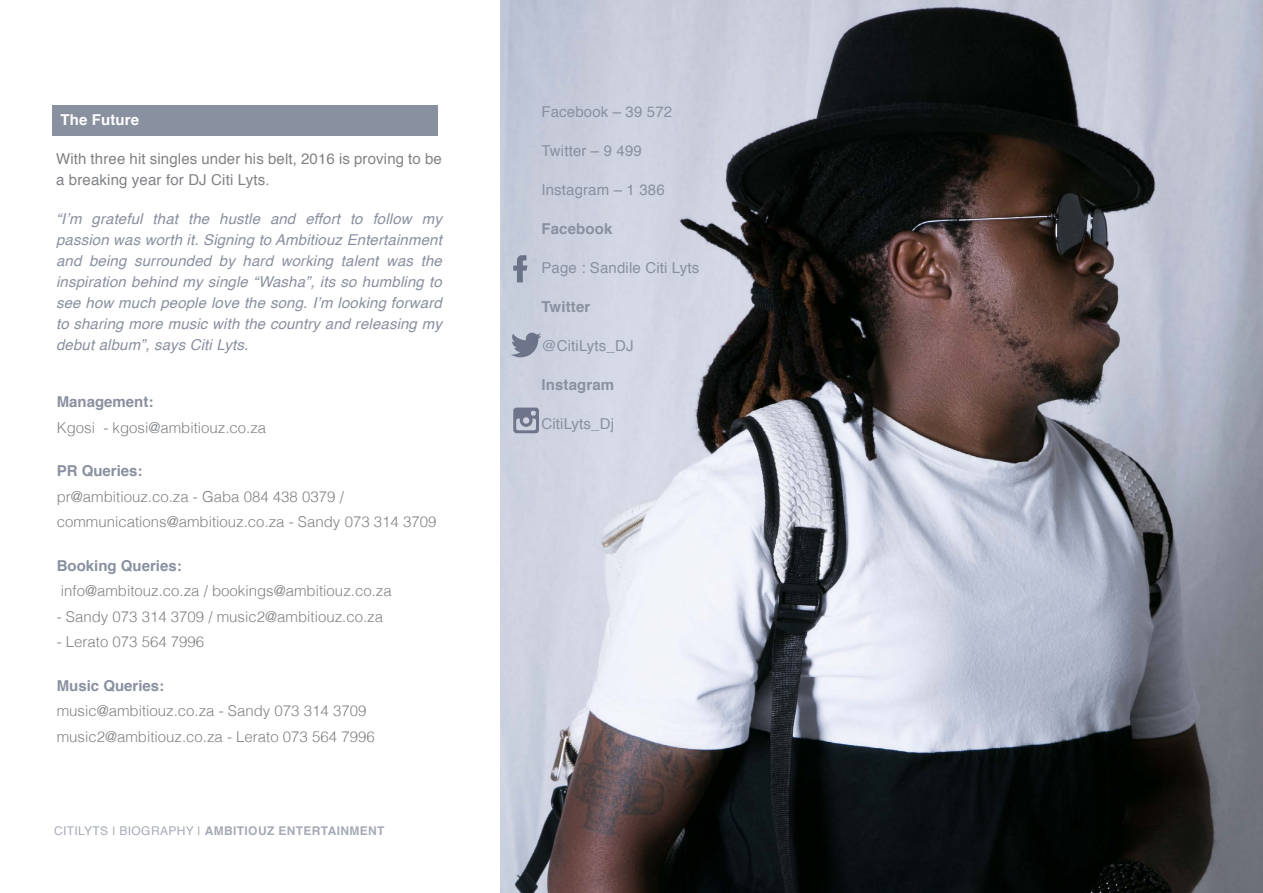
<style>
.page{position:relative;width:1263px;height:893px;background:#fff}
.page>*{position:absolute;margin:0;border:0;box-sizing:border-box;transform-origin:0 0}
.t1{font:italic 15px/21px "Helvetica";letter-spacing:.01em;color:#89909f;text-align:justify}
.t2{font:300 15px/25.5px "Helvetica";color:#808285}
.t3{font:15px "Helvetica";letter-spacing:.01em;color:#89909f}
.t4{font:15px/21px "Helvetica";letter-spacing:.01em;color:#808285}
.t5{font:700 15px "Helvetica";color:#89909f}
.t6{font:700 15px "Helvetica";letter-spacing:.01em;color:#fff}
.t7{font:700 12px "Helvetica";letter-spacing:.03em;color:#a6aab6}
.s1{font-weight:400}
</style>
<div class="page">
<div style="left:52px;top:105px;width:386px;height:30px;background:#89909f"></div>
<img style="left:501px;top:0;width:762px;height:893px">
<svg style="left:513px;top:255px;width:14px;height:27px"></svg>
<svg style="left:513px;top:408px;width:26px;height:25px"></svg>
<svg style="left:511px;top:333px;width:30px;height:24px"></svg>
<p class="t6" style="left:60px;top:108px;width:80px">The Future</p>
<p class="t4" style="left:56px;top:149px;width:387px">With three hit singles under his belt, 2016 is proving to be a breaking year for DJ Citi Lyts.</p>
<p class="t1" style="left:56px;top:209px;width:387px">“I’m grateful that the hustle and effort to follow my passion was worth it. Signing to Ambitiouz Entertainment and being surrounded by hard working talent was the inspiration behind my single “Washa”, its so humbling to see how much people love the song. I’m looking forward to sharing more music with the country and releasing my debut album”, says Citi Lyts.</p>
<p class="t5" style="left:57px;top:390px;width:98px">Management:</p>
<p class="t2" style="left:57px;top:414px;width:211px">Kgosi - kgosi@ambitiouz.co.za</p>
<p class="t5" style="left:57px;top:459px;width:87px">PR Queries:</p>
<p class="t2" style="left:57px;top:483px;width:381px">pr@ambitiouz.co.za - Gaba 084 438 0379 / communications@ambitiouz.co.za - Sandy 073 314 3709</p>
<p class="t5" style="left:57px;top:553px;width:127px">Booking Queries:</p>
<p class="t2" style="left:61px;top:577px;width:332px">info@ambitouz.co.za / bookings@ambitiouz.co.za</p>
<p class="t2" style="left:57px;top:603px;width:328px">- Sandy 073 314 3709 / music2@ambitiouz.co.za</p>
<p class="t2" style="left:57px;top:628px;width:149px">- Lerato 073 564 7996</p>
<p class="t5" style="left:57px;top:673px;width:109px">Music Queries:</p>
<p class="t2" style="left:57px;top:697px;width:319px">music@ambitiouz.co.za - Sandy 073 314 3709 music2@ambitiouz.co.za - Lerato 073 564 7996</p>
<p class="t7" style="left:54px;top:821px;width:332px"><span class="s1">CITILYTS | BIOGRAPHY |</span> AMBITIOUZ ENTERTAINMENT</p>
<p class="t3" style="left:541px;top:100px;width:132px">Facebook – 39 572</p>
<p class="t3" style="left:541px;top:139px;width:102px">Twitter – 9 499</p>
<p class="t3" style="left:541px;top:178px;width:125px">Instagram – 1 386</p>
<p class="t5" style="left:541px;top:217px;width:73px">Facebook</p>
<p class="t3" style="left:541px;top:256px;width:159px">Page : Sandile Citi Lyts</p>
<p class="t5" style="left:541px;top:295px;width:50px">Twitter</p>
<p class="t3" style="left:541px;top:334px;width:94px">@CitiLyts_DJ</p>
<p class="t5" style="left:541px;top:373px;width:74px">Instagram</p>
<p class="t3" style="left:541px;top:412px;width:74px">CitiLyts_Dj</p>
</div>
